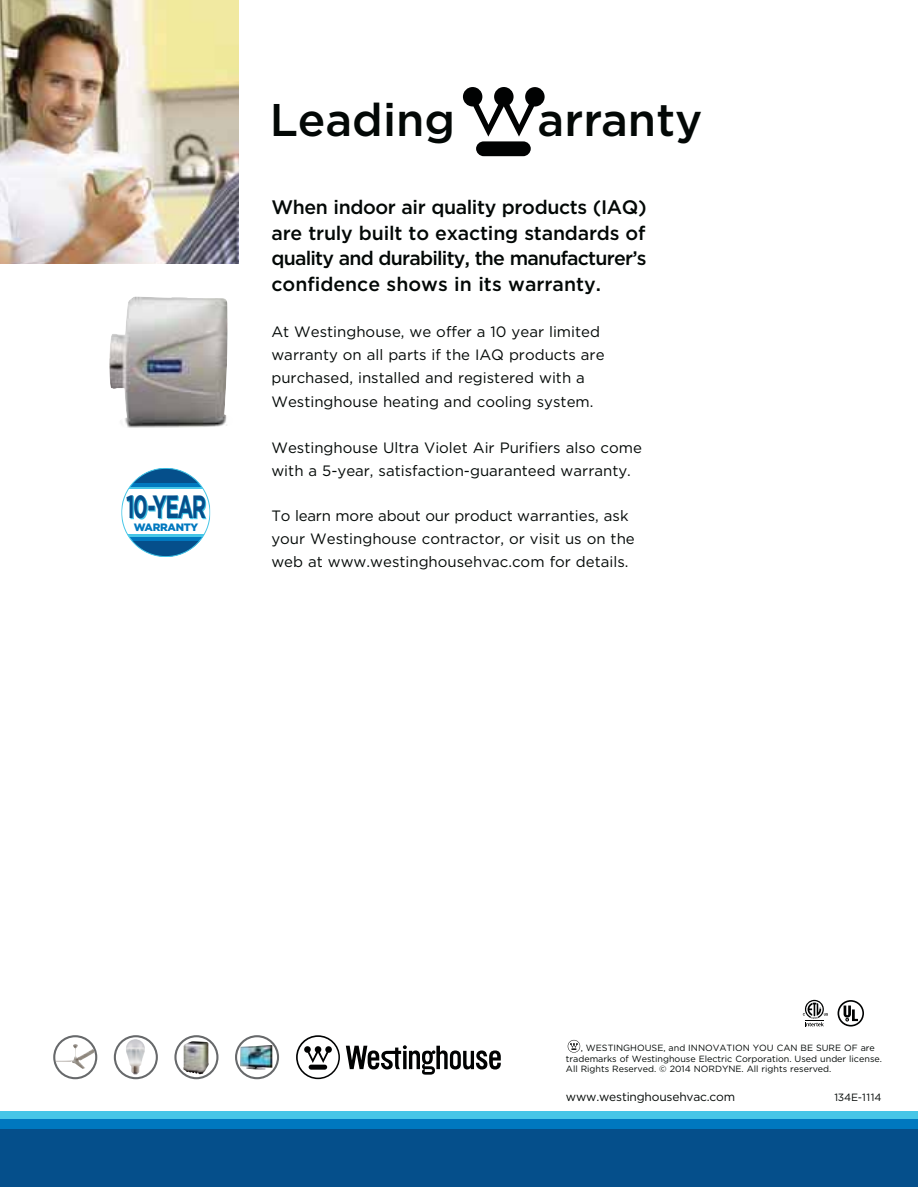
<style>
.page{position:relative;width:918px;height:1188px;background:#fff}
.page>*{position:absolute;margin:0;border:0;box-sizing:border-box;transform-origin:0 0}
.t1{font:500 45.75px "Gotham";color:#030806}
.t2{font:700 32.25px "Gotham";letter-spacing:-.075em;color:#054f8b;scale:.62 1}
.t3{font:500 19.5px/25.5px "Gotham";color:#030806;text-align:justify}
.t4{font:15px/23.2px "Gotham";color:#030806}
.t5{font:12px "Gotham";letter-spacing:-.015em;color:#030806}
.t6{font:900 10.65px "Gotham";letter-spacing:-.025em;color:#0078bf}
.t7{font:10.5px "Gotham";letter-spacing:-.015em;color:#030806}
.t8{font:9px/10.8px "Gotham";color:#030806}
</style>
<div class="page">
<div style="left:0;top:1111px;width:918px;height:60px;background:#46c6e7"></div>
<div style="left:0;top:1119px;width:918px;height:60px;background:#0078bf"></div>
<div style="left:0;top:1129px;width:918px;height:58px;background:#054f8b"></div>
<svg style="left:568px;top:1040px;width:12px;height:13px"></svg>
<img style="left:0;top:0;width:238px;height:263px">
<div style="left:476px;top:141px;width:55px;height:15px;background:#010202;border-radius:7px"></div>
<svg style="left:463px;top:87px;width:82px;height:50px"></svg>
<svg style="left:174px;top:1035px;width:44px;height:44px"></svg>
<svg style="left:53px;top:1035px;width:44px;height:44px"></svg>
<svg style="left:114px;top:1035px;width:44px;height:44px"></svg>
<svg style="left:235px;top:1035px;width:44px;height:44px"></svg>
<svg style="left:346px;top:1045px;width:155px;height:30px"></svg>
<svg style="left:296px;top:1035px;width:44px;height:44px"></svg>
<img style="left:56px;top:1044px;width:39px;height:25px">
<img style="left:126px;top:1039px;width:19px;height:36px">
<img style="left:240px;top:1045px;width:32px;height:25px">
<img style="left:183px;top:1041px;width:26px;height:33px">
<svg style="left:121px;top:468px;width:89px;height:89px"></svg>
<svg style="left:803px;top:1000px;width:25px;height:26px"></svg>
<img style="left:109px;top:296px;width:119px;height:132px">
<svg style="left:838px;top:1000px;width:26px;height:27px"></svg>
<h2 class="t2" style="left:126px;top:494px;width:130px">10-YEAR</h2>
<p class="t6" style="left:134px;top:523px;width:66px">WARRANTY</p>
<h1 class="t1" style="left:270px;top:102px;width:187px">Leading</h1>
<h1 class="t1" style="left:538px;top:102px;width:166px">arranty</h1>
<h3 class="t3" style="left:271px;top:196px;width:377px">When indoor air quality products (IAQ) are truly built to exacting standards of quality and durability, the manufacturer’s confidence shows in its warranty.</h3>
<p class="t4" style="left:271px;top:321px;width:335px">At Westinghouse, we offer a 10 year limited warranty on all parts if the IAQ products are purchased, installed and registered with a Westinghouse heating and cooling system.</p>
<p class="t4" style="left:271px;top:437px;width:372px">Westinghouse Ultra Violet Air Purifiers also come with a 5-year, satisfaction-guaranteed warranty.</p>
<p class="t4" style="left:271px;top:505px;width:365px">To learn more about our product warranties, ask your Westinghouse contractor, or visit us on the web at www.westinghousehvac.com for details.</p>
<p class="t8" style="left:566px;top:1043px;width:318px;text-indent:15px">, WESTINGHOUSE, and INNOVATION YOU CAN BE SURE OF are trademarks of Westinghouse Electric Corporation. Used under license.<br>All Rights Reserved. © 2014 NORDYNE. All rights reserved.</p>
<p class="t5" style="left:566px;top:1092px;width:171px">www.westinghousehvac.com</p>
<p class="t7" style="left:834px;top:1093px;width:49px">134E-1114</p>
</div>
